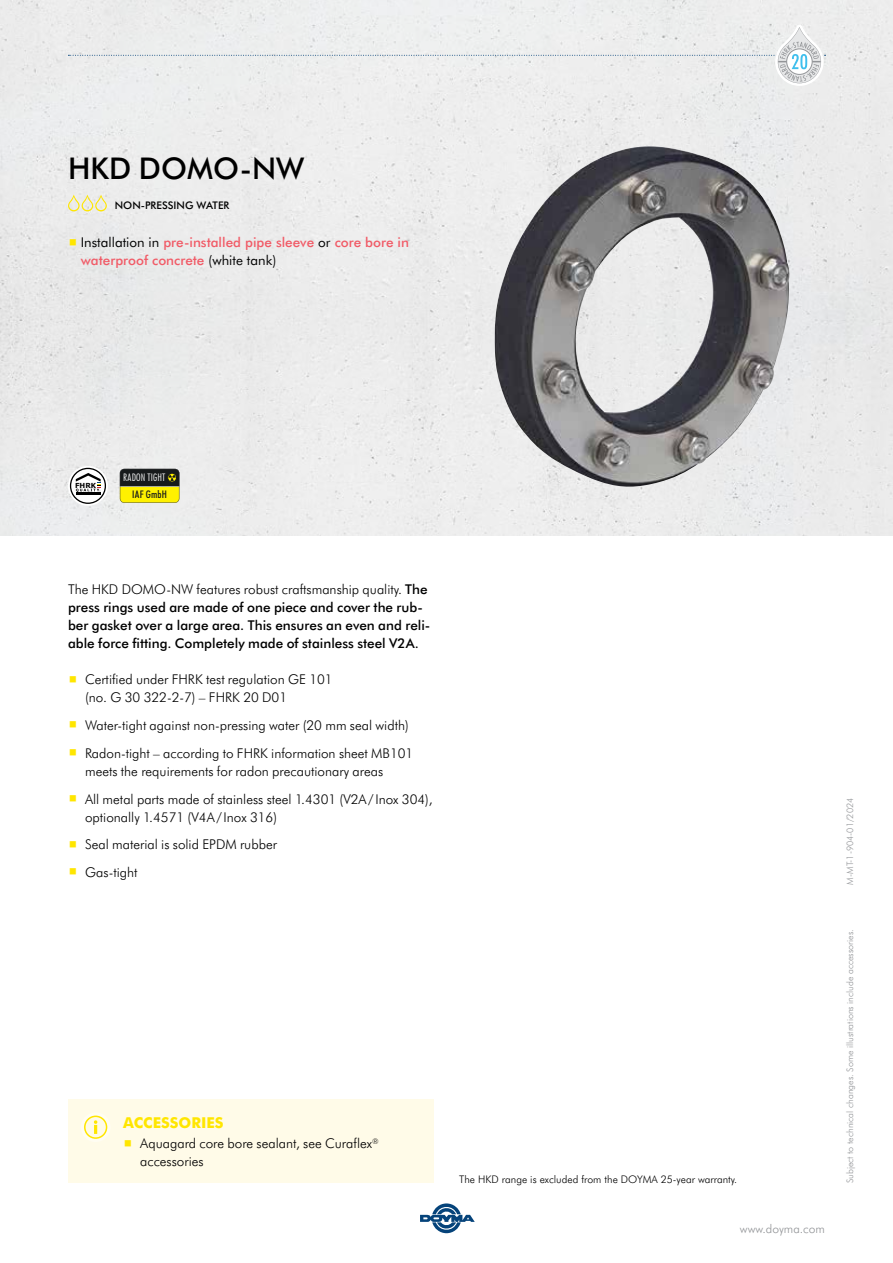
<style>
.page{position:relative;width:893px;height:1263px;background:#fff}
.page>*{position:absolute;margin:0;border:0;box-sizing:border-box;transform-origin:0 0}
.t1{font:500 30px "Futura BT";color:#000}
.t2{font:800 15px "Futura BT";color:#ffe600}
.t3{font:300 13.5px/27.8px "Futura BT";color:#000}
.t4{font:500 13.5px/18px "Futura BT";color:#000}
.t5{font:500 13.5px/18px "Futura BT";color:#f15b67}
.t6{font:300 12px "Futura BT";color:#939598}
.t7{font:300 10.5px "Futura BT";color:#000}
.t8{font:500 10.5px "Futura BT";color:#000}
.t9{font:300 condensed 10.5px "Futura BT";letter-spacing:.015em;color:#fff}
.t10{font:500 condensed 10.5px "Futura BT";letter-spacing:.02em;color:#171a1b}
.t11{font:300 9px "Futura BT";color:#939598}
.t12{font:700 6.9px "Verdana";color:#000}
.s1{font-weight:400;color:#000}
.s2{font-weight:300}
</style>
<div class="page">
<div style="left:0;top:0;width:893px;height:535px;background:#ebecec"></div>
<svg style="left:420px;top:1203px;width:55px;height:30px"></svg>
<img style="left:494px;top:146px;width:296px;height:342px">
<svg style="left:68px;top:25px;width:758px;height:61px"></svg>
<svg style="left:68px;top:194px;width:39px;height:17px"></svg>
<div style="left:68px;top:1099px;width:366px;height:84px;background:#fffbe8"></div>
<div style="left:81px;top:1112px;width:30px;height:30px;background:#fffdf2;border-radius:50%"></div>
<div style="left:85px;top:1116px;width:22px;height:22px;background:#fffbe8;border-radius:50%"></div>
<div style="left:84px;top:1115px;width:23px;height:24px;border:2px solid #ffe600;border-radius:50%"></div>
<svg style="left:94px;top:1120px;width:3px;height:14px"></svg>
<svg style="left:120px;top:469px;width:59px;height:34px;background:#898414"></svg>
<svg style="left:68px;top:466px;width:40px;height:40px"></svg>
<svg style="left:70px;top:468px;width:36px;height:36px"></svg>
<svg style="left:70px;top:239px;width:6px;height:6px"></svg>
<h1 class="t1" style="left:68px;top:147px;width:238px">HKD DOMO-NW</h1>
<p class="t8" style="left:115px;top:198px;width:116px">NON-PRESSING WATER</p>
<p class="t5" style="left:81px;top:233px;width:330px"><span class="s1">Installation in</span> pre-installed pipe sleeve <span class="s1">or</span> core bore in waterproof concrete <span class="s1">(white tank)</span></p>
<p class="t12" style="left:75px;top:480px;width:23px">FHRK</p>
<p class="t9" style="left:123px;top:470px;width:44px">RADON TIGHT</p>
<p class="t10" style="left:132px;top:487px;width:36px">IAF GmbH</p>
<p class="t4" style="left:68px;top:580px;width:364px"><span class="s2">The HKD DOMO-NW features robust craftsmanship quality.</span> The press rings used are made of one piece and cover the rub&shy;ber gasket over a large area. This ensures an even and reli&shy;able force fitting. Completely made of stainless steel V2A.</p>
<p class="t3" style="left:85px;top:670px;width:249px;line-height:18px">Certified under FHRK test regulation GE 101 (no. G 30 322-2-7) – FHRK 20 D01</p>
<p class="t3" style="left:85px;top:711px;width:330px">Water-tight against non-pressing water (20 mm seal width)<br>Radon-tight – according to FHRK information sheet MB101</p>
<p class="t3" style="left:85px;top:757px;width:349px">meets the requirements for radon precautionary areas<br>All metal parts made of stainless steel 1.4301 (V2A/ Inox 304),</p>
<p class="t3" style="left:85px;top:802px;width:193px;text-align:justify">optionally 1.4571 (V4A/ Inox 316)<br>Seal material is solid EPDM rubber Gas-tight</p>
<p class="t2" style="left:123px;top:1112px;width:102px">ACCESSORIES</p>
<p class="t3" style="left:140px;top:1134px;width:240px;line-height:18px">Aquagard core bore sealant, see Curaflex<sup>® </sup>accessories</p>
<p class="t7" style="left:459px;top:1172px;width:279px">The HKD range is excluded from the DOYMA 25-year warranty.</p>
<p class="t6" style="left:740px;top:1221px;width:86px">www.doyma.com</p>
<p class="t11" style="left:844px;top:884px;width:88px;rotate:-90deg">M-MT-1-904-01/2024</p>
<p class="t11" style="left:844px;top:1183px;width:256px;rotate:-90deg">Subject to technical changes. Some illustrations include accessories.</p>
</div>
